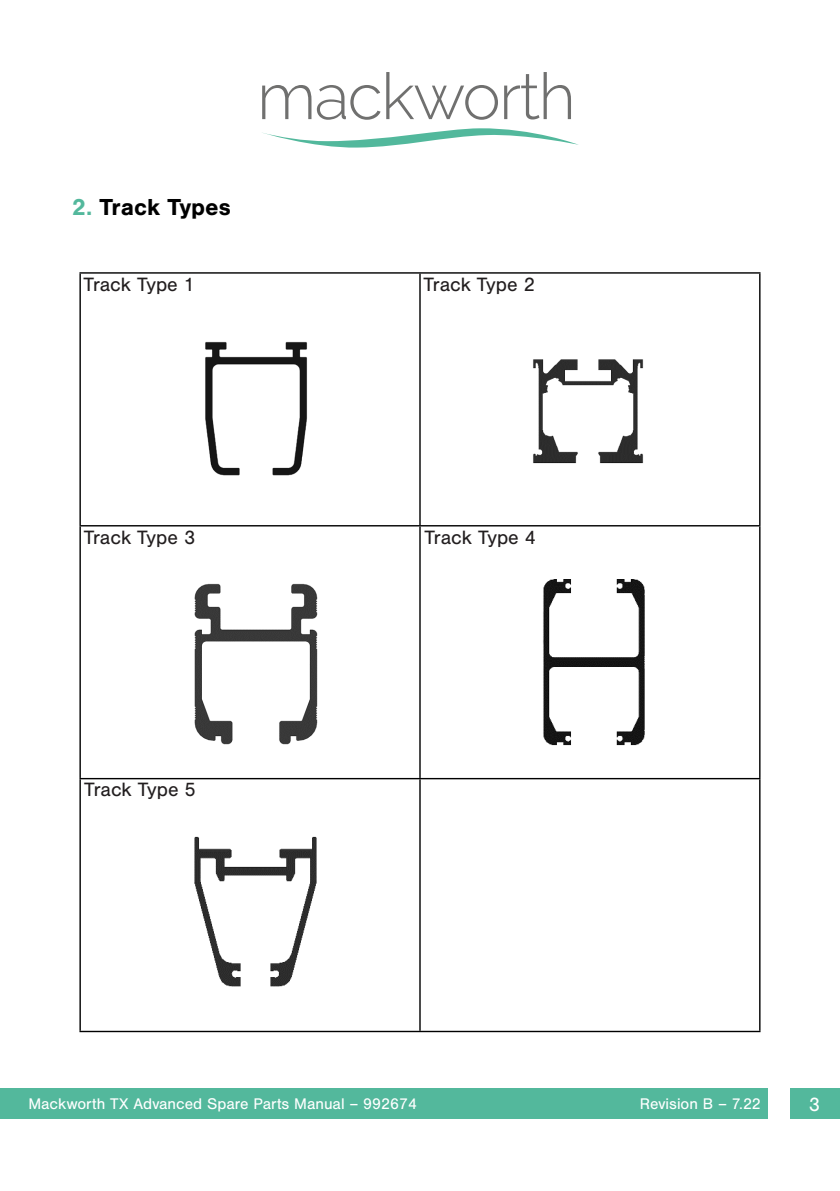
<style>
.page{position:relative;width:840px;height:1191px;background:#fff}
.page>*{position:absolute;margin:0;border:0;box-sizing:border-box;transform-origin:0 0}
.t1{font:700 24px "Nimbus San";color:#000}
.t2{font:20px "Nimbus San";color:#221e1f}
.t3{font:20px "Nimbus San";color:#fff}
.t4{font:16px "Nimbus San";color:#fff}
.s1{color:#53b89c}
</style>
<div class="page">
<div style="left:0;top:1089px;width:839px;height:30px;background:#53b89c"></div>
<svg style="left:262px;top:85px;width:49px;height:34px"></svg>
<svg style="left:317px;top:85px;width:63px;height:35px"></svg>
<svg style="left:386px;top:72px;width:111px;height:48px"></svg>
<svg style="left:504px;top:72px;width:66px;height:47px"></svg>
<svg style="left:262px;top:128px;width:316px;height:20px"></svg>
<div style="left:767px;top:1089px;width:21px;height:30px;background:#fff"></div>
<hr style="left:79px;top:272px;width:341px;height:2px;background:#000">
<hr style="left:79px;top:274px;width:2px;height:251px;background:#000">
<hr style="left:79px;top:525px;width:341px;height:1px;background:#000">
<hr style="left:79px;top:526px;width:2px;height:252px;background:#000">
<hr style="left:79px;top:778px;width:341px;height:1px;background:#000">
<hr style="left:79px;top:779px;width:2px;height:251px;background:#000">
<hr style="left:79px;top:1030px;width:341px;height:2px;background:#000">
<hr style="left:420px;top:272px;width:340px;height:2px;background:#000">
<hr style="left:419px;top:274px;width:1px;height:251px;background:#000">
<hr style="left:758px;top:274px;width:2px;height:251px;background:#000">
<hr style="left:420px;top:525px;width:340px;height:1px;background:#000">
<hr style="left:419px;top:526px;width:1px;height:252px;background:#000">
<hr style="left:758px;top:526px;width:2px;height:252px;background:#000">
<hr style="left:420px;top:778px;width:340px;height:1px;background:#000">
<hr style="left:419px;top:779px;width:1px;height:251px;background:#000">
<hr style="left:758px;top:779px;width:2px;height:251px;background:#000">
<hr style="left:420px;top:1030px;width:340px;height:2px;background:#000">
<img style="left:205px;top:341px;width:102px;height:135px">
<img style="left:533px;top:359px;width:111px;height:105px">
<img style="left:194px;top:583px;width:124px;height:162px">
<img style="left:543px;top:579px;width:102px;height:167px">
<img style="left:194px;top:836px;width:123px;height:151px">
<h1 class="t1" style="left:72px;top:193px;width:160px"><span class="s1">2.</span> Track Types</h1>
<p class="t2" style="left:83px;top:273px;width:113px">Track Type 1</p>
<p class="t2" style="left:84px;top:526px;width:113px">Track Type 3</p>
<p class="t2" style="left:84px;top:778px;width:113px">Track Type 5</p>
<p class="t2" style="left:423px;top:274px;width:113px">Track Type 2</p>
<p class="t2" style="left:424px;top:526px;width:113px">Track Type 4</p>
<p class="t4" style="left:28px;top:1095px;width:390px">Mackworth TX Advanced Spare Parts Manual – 992674</p>
<p class="t4" style="left:639px;top:1095px;width:123px">Revision B – 7.22</p>
<p class="t3" style="left:808px;top:1093px;width:13px">3</p>
</div>
